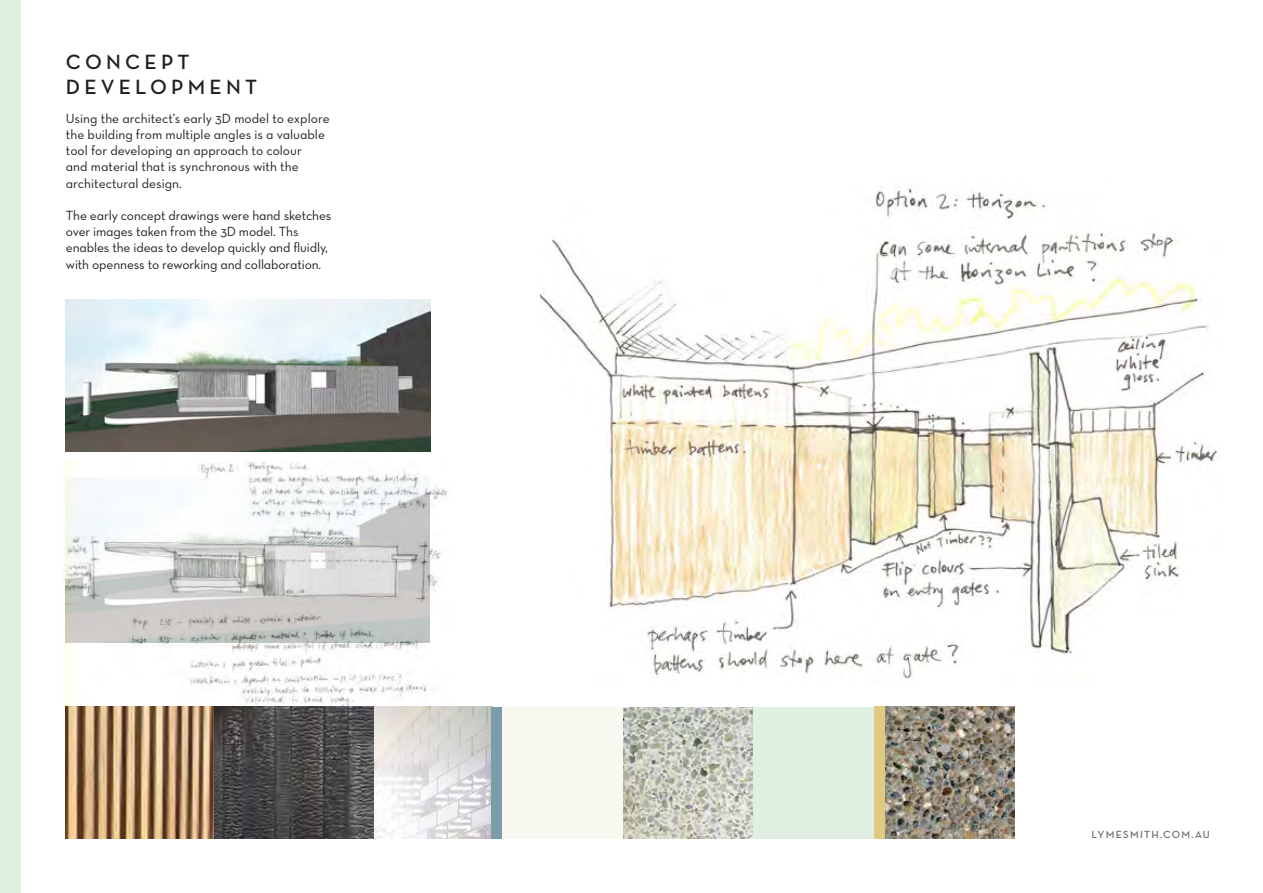
<style>
.page{position:relative;width:1263px;height:893px;background:#fff}
.page>*{position:absolute;margin:0;border:0;box-sizing:border-box;transform-origin:0 0}
.t1{font:600 21px/25.2px "Neutra Text TF";letter-spacing:.2em;color:#231f20}
.t2{font:13.5px/16.2px "Neutraface Text Book Alt";letter-spacing:-.01em;color:#231f20}
.t3{font:600 10.5px "Neutra Text TF";letter-spacing:.12em;color:#6d6f71}
</style>
<div class="page">
<img style="left:64px;top:462px;width:385px;height:244px">
<img style="left:540px;top:188px;width:677px;height:491px">
<img style="left:214px;top:707px;width:278px;height:132px">
<img style="left:65px;top:707px;width:149px;height:132px">
<img style="left:492px;top:707px;width:522px;height:132px">
<img style="left:874px;top:707px;width:10px;height:132px">
<img style="left:65px;top:300px;width:365px;height:152px">
<div style="left:0;top:0;width:21px;height:893px;background:#dfefe2"></div>
<h1 class="t1" style="left:66px;top:49px;width:193px">CONCEPT<br>DEVELOPMENT</h1>
<p class="t2" style="left:66px;top:110px;width:265px">Using the architect’s early 3D model to explore the building from multiple angles is a valuable tool for developing an approach to colour<br>and material that is synchronous with the architectural design.</p>
<p class="t2" style="left:66px;top:207px;width:267px">The early concept drawings were hand sketches over images taken from the 3D model. Ths enables the ideas to develop quickly and fluidly, with openness to reworking and collaboration.</p>
<p class="t3" style="left:1091px;top:828px;width:120px">LYMESMITH.COM.AU</p>
</div>
